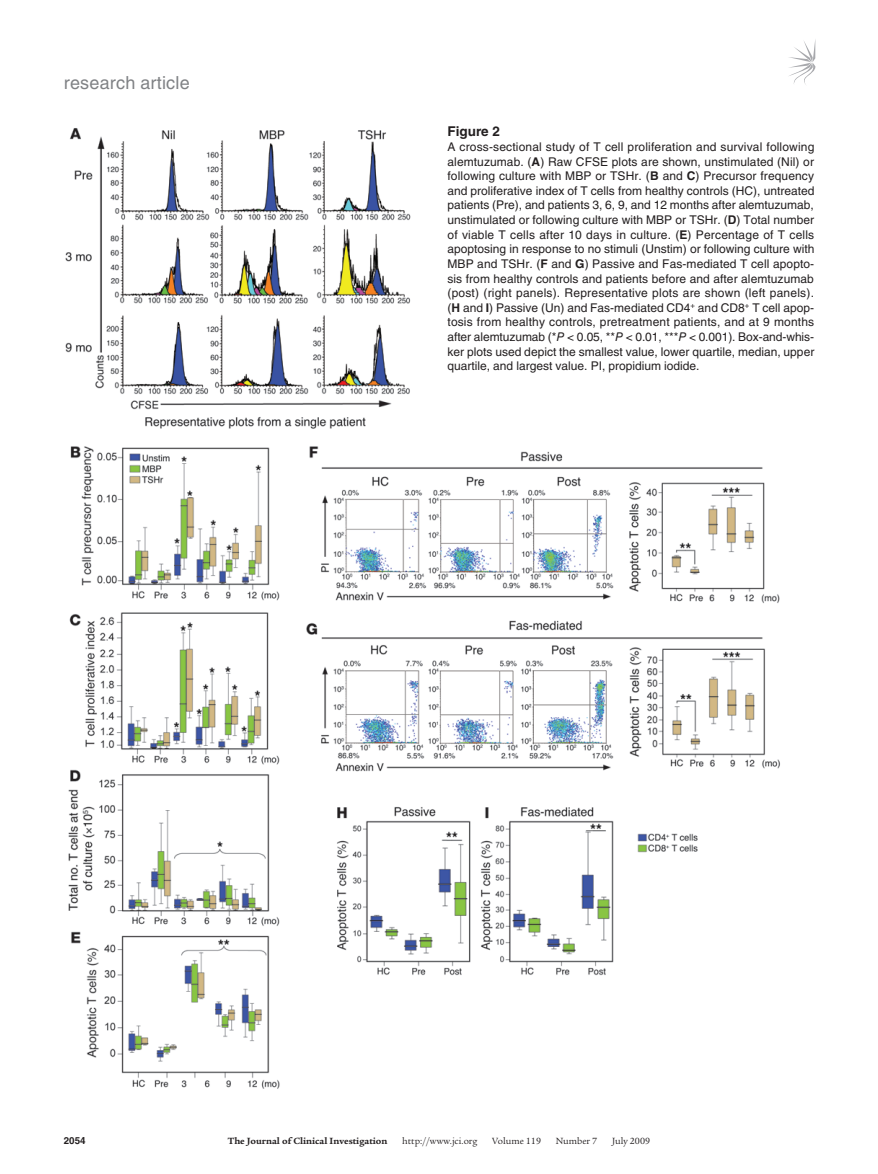
<style>
.page{position:relative;width:878px;height:1174px;background:#fff}
.page>*{position:absolute;margin:0;border:0;box-sizing:border-box;transform-origin:0 0}
.t1{font:18px "Helvetica LT Std";letter-spacing:.01em;color:#808285}
.t2{font:700 13.5px "Helvetica LT Std";color:#231f20}
.t3{font:12px/14.7px "Helvetica LT Std";color:#231f20;text-align:justify}
.t4{font:9.75px "Legacy Serif Std";color:#231f20}
.t5{font:700 9.75px "Legacy Serif Std";color:#231f20}
.t6{font:700 9.75px "Helvetica LT Std";color:#231f20}
.s1{font-weight:700}
.s2{font-style:italic}
</style>
<div class="page">
<svg style="left:789px;top:41px;width:26px;height:44px"></svg>
<img style="left:65px;top:128px;width:715px;height:961px">
<h1 class="t1" style="left:64px;top:72px;width:127px">research article</h1>
<p class="t2" style="left:447px;top:123px;width:54px">Figure 2</p>
<p class="t3" style="left:447px;top:139px;width:368px">A cross-sectional study of T cell proliferation and survival following alemtuzumab. (<span class="s1">A</span>) Raw CFSE plots are shown, unstimulated (Nil) or following culture with MBP or TSHr. (<span class="s1">B</span> and <span class="s1">C</span>) Precursor frequency and proliferative index of T cells from healthy controls (HC), untreated patients (Pre), and patients 3, 6, 9, and 12 months after alemtuzumab, unstimulated or following culture with MBP or TSHr. (<span class="s1">D</span>) Total number of viable T cells after 10 days in culture. (<span class="s1">E</span>) Percentage of T cells apoptosing in response to no stimuli (Unstim) or following culture with MBP and TSHr. (<span class="s1">F</span> and <span class="s1">G</span>) Passive and Fas-mediated T cell apopto&shy;sis from healthy controls and patients before and after alemtuzumab (post) (right panels). Representative plots are shown (left panels). (<span class="s1">H</span> and <span class="s1">I</span>) Passive (Un) and Fas-mediated CD4<sup>+</sup> and CD8<sup>+</sup> T cell apop&shy;tosis from healthy controls, pretreatment patients, and at 9 months after alemtuzumab (*<span class="s2">P</span> &lt; 0.05, **<span class="s2">P</span> &lt; 0.01, ***<span class="s2">P</span> &lt; 0.001). Box-and-whis&shy;ker plots used depict the smallest value, lower quartile, median, upper quartile, and largest value. PI, propidium iodide.</p>
<p class="t6" style="left:64px;top:1134px;width:23px">2054</p>
<p class="t5" style="left:228px;top:1135px;width:161px">The Journal of Clinical Investigation</p>
<p class="t4" style="left:402px;top:1135px;width:77px">http://www.jci.org</p>
<p class="t4" style="left:492px;top:1135px;width:50px">Volume 119</p>
<p class="t4" style="left:555px;top:1135px;width:43px">Number 7</p>
<p class="t4" style="left:612px;top:1135px;width:40px">July 2009</p>
</div>
